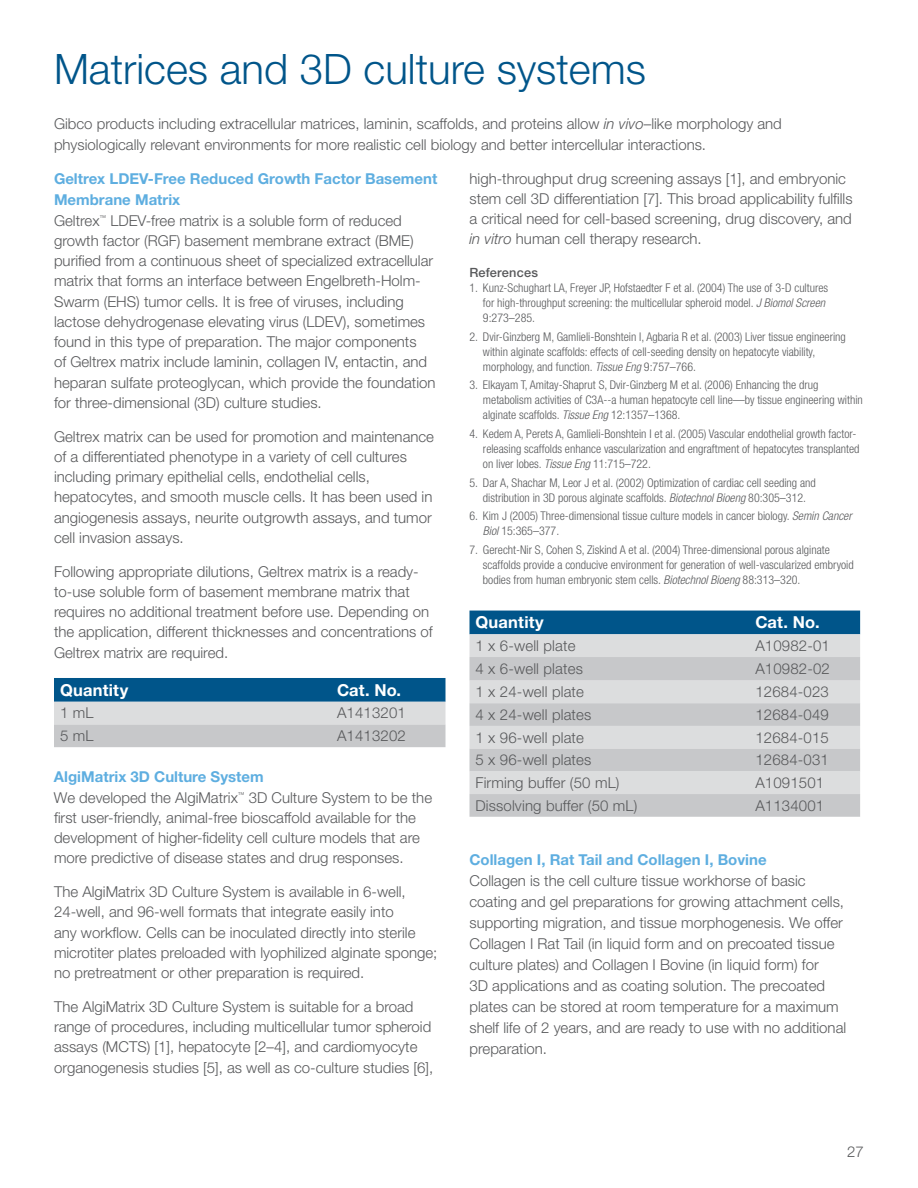
<style>
.page{position:relative;width:918px;height:1188px;background:#fff}
.page>*{position:absolute;margin:0;border:0;box-sizing:border-box;transform-origin:0 0}
.t1{font:300 42px "Helvetica Neue LT Std";color:#00558a}
.t2{font:700 16.5px "Helvetica Neue LT Std";letter-spacing:.01em;color:#fff}
.t3{font:300 15px/20.2px "Helvetica Neue LT Std";color:#58595b}
.t4{font:700 15px/21px "Helvetica Neue LT Std";color:#5eaee0}
.t5{font:500 12.75px "Helvetica Neue LT Std";letter-spacing:.015em;color:#58595b}
.t6{font:300 condensed 12px/15px "Helvetica Neue LT Std";color:#58595b}
.t7{font:300 6.75px "Helvetica Neue LT Std";color:#58595b}
.s1{font-style:italic}
</style>
<div class="page">
<svg style="left:54px;top:678px;width:392px;height:69px;background:#8aa7ba"></svg>
<div style="left:469px;top:611px;width:391px;height:23px;background:#00558a"></div>
<div style="left:469px;top:634px;width:391px;height:23px;background:#dcddde"></div>
<svg style="left:469px;top:657px;width:391px;height:160px;background:#d0d1d2"></svg>
<h1 class="t1" style="left:54px;top:43px;width:593px">Matrices and 3D culture systems</h1>
<p class="t3" style="left:54px;top:113px;width:729px;line-height:21px">Gibco products including extracellular matrices, laminin, scaffolds, and proteins allow <span class="s1">in vivo</span>–like morphology and physiologically relevant environments for more realistic cell biology and better intercellular interactions.</p>
<p class="t4" style="left:54px;top:168px;width:385px">Geltrex LDEV-Free Reduced Growth Factor Basement<br>Membrane Matrix</p>
<p class="t3" style="left:54px;top:210px;width:47px">Geltrex</p>
<p class="t7" style="left:100px;top:213px;width:8px">™</p>
<p class="t3" style="left:470px;top:168px;width:385px">high-throughput drug screening assays [1], and embryonic stem cell 3D differentiation [7]. This broad applicability fulfills a critical need for cell-based screening, drug discovery, and <span class="s1">in vitro</span> human cell therapy research.</p>
<p class="t5" style="left:469px;top:265px;width:70px">References</p>
<p class="t6" style="left:483px;top:281px;width:347px;text-indent:-14px">1. Kunz-Schughart LA, Freyer JP, Hofstaedter F et al. (2004) The use of 3-D cultures for high-throughput screening: the multicellular spheroid model. <span class="s1">J Biomol Screen<br></span>9:273–285.</p>
<p class="t6" style="left:483px;top:329px;width:364px;text-indent:-14px">2. Dvir-Ginzberg M, Gamlieli-Bonshtein I, Agbaria R et al. (2003) Liver tissue engineering within alginate scaffolds: effects of cell-seeding density on hepatocyte viability, morphology, and function. <span class="s1">Tissue Eng</span> 9:757–766.</p>
<p class="t6" style="left:483px;top:378px;width:381px;text-indent:-14px">3. Elkayam T, Amitay-Shaprut S, Dvir-Ginzberg M et al. (2006) Enhancing the drug metabolism activities of C3A--a human hepatocyte cell line—by tissue engineering within alginate scaffolds. <span class="s1">Tissue Eng</span> 12:1357–1368.</p>
<p class="t6" style="left:483px;top:426px;width:378px;text-indent:-14px">4. Kedem A, Perets A, Gamlieli-Bonshtein I et al. (2005) Vascular endothelial growth factor&shy;releasing scaffolds enhance vascularization and engraftment of hepatocytes transplanted on liver lobes. <span class="s1">Tissue Eng</span> 11:715–722.</p>
<p class="t6" style="left:469px;top:475px;width:348px;text-align:center">5. Dar A, Shachar M, Leor J et al. (2002) Optimization of cardiac cell seeding and distribution in 3D porous alginate scaffolds. <span class="s1">Biotechnol Bioeng</span> 80:305–312.</p>
<p class="t6" style="left:483px;top:508px;width:370px;text-indent:-14px">6. Kim J (2005) Three-dimensional tissue culture models in cancer biology. <span class="s1">Semin Cancer<br>Biol</span> 15:365–377.</p>
<p class="t6" style="left:483px;top:542px;width:372px;text-indent:-14px">7. Gerecht-Nir S, Cohen S, Ziskind A et al. (2004) Three-dimensional porous alginate scaffolds provide a conducive environment for generation of well-vascularized embryoid bodies from human embryonic stem cells. <span class="s1">Biotechnol Bioeng</span> 88:313–320.</p>
<p class="t2" style="left:475px;top:612px;width:70px">Quantity</p>
<p class="t2" style="left:755px;top:612px;width:66px">Cat. No.</p>
<p class="t3" style="left:475px;top:635px;width:102px">1 x 6-well plate</p>
<p class="t3" style="left:755px;top:635px;width:76px">A10982-01</p>
<p class="t3" style="left:475px;top:658px;width:109px">4 x 6-well plates</p>
<p class="t3" style="left:755px;top:658px;width:76px">A10982-02</p>
<p class="t3" style="left:475px;top:681px;width:110px">1 x 24-well plate</p>
<p class="t3" style="left:755px;top:681px;width:75px">12684-023</p>
<p class="t3" style="left:475px;top:704px;width:117px">4 x 24-well plates</p>
<p class="t3" style="left:755px;top:704px;width:75px">12684-049</p>
<p class="t3" style="left:475px;top:727px;width:110px">1 x 96-well plate</p>
<p class="t3" style="left:755px;top:727px;width:75px">12684-015</p>
<p class="t3" style="left:475px;top:750px;width:117px">5 x 96-well plates</p>
<p class="t3" style="left:755px;top:750px;width:75px">12684-031</p>
<p class="t3" style="left:475px;top:772px;width:146px">Firming buffer (50 mL)</p>
<p class="t3" style="left:755px;top:772px;width:70px">A1091501</p>
<p class="t3" style="left:475px;top:795px;width:163px">Dissolving buffer (50 mL)</p>
<p class="t3" style="left:755px;top:795px;width:70px">A1134001</p>
<p class="t4" style="left:469px;top:849px;width:299px">Collagen I, Rat Tail and Collagen I, Bovine</p>
<p class="t3" style="left:469px;top:870px;width:378px;line-height:21px">Collagen is the cell culture tissue workhorse of basic coating and gel preparations for growing attachment cells, supporting migration, and tissue morphogenesis. We offer Collagen I Rat Tail (in liquid form and on precoated tissue culture plates) and Collagen I Bovine (in liquid form) for<br>3D applications and as coating solution. The precoated plates can be stored at room temperature for a maximum shelf life of 2 years, and are ready to use with no additional preparation.</p>
<p class="t3" style="left:54px;top:210px;width:383px;text-indent:56px">LDEV-free matrix is a soluble form of reduced growth factor (RGF) basement membrane extract (BME) purified from a continuous sheet of specialized extracellular matrix that forms an interface between Engelbreth-Holm-Swarm (EHS) tumor cells. It is free of viruses, including lactose dehydrogenase elevating virus (LDEV), sometimes found in this type of preparation. The major components<br>of Geltrex matrix include laminin, collagen IV, entactin, and heparan sulfate proteoglycan, which provide the foundation for three-dimensional (3D) culture studies.</p>
<p class="t3" style="left:54px;top:426px;width:382px">Geltrex matrix can be used for promotion and maintenance of a differentiated phenotype in a variety of cell cultures including primary epithelial cells, endothelial cells, hepatocytes, and smooth muscle cells. It has been used in angiogenesis assays, neurite outgrowth assays, and tumor cell invasion assays.</p>
<p class="t3" style="left:54px;top:561px;width:380px">Following appropriate dilutions, Geltrex matrix is a ready&shy;to-use soluble form of basement membrane matrix that requires no additional treatment before use. Depending on the application, different thicknesses and concentrations of Geltrex matrix are required.</p>
<p class="t2" style="left:60px;top:680px;width:70px">Quantity</p>
<p class="t2" style="left:337px;top:680px;width:66px">Cat. No.</p>
<p class="t3" style="left:60px;top:703px;width:35px">1 mL</p>
<p class="t3" style="left:337px;top:703px;width:70px">A1413201</p>
<p class="t3" style="left:60px;top:725px;width:35px">5 mL</p>
<p class="t3" style="left:337px;top:725px;width:70px">A1413202</p>
<p class="t4" style="left:54px;top:766px;width:211px">AlgiMatrix 3D Culture System</p>
<p class="t3" style="left:54px;top:787px;width:185px">We developed the AlgiMatrix</p>
<p class="t7" style="left:238px;top:790px;width:8px">™</p>
<p class="t3" style="left:54px;top:787px;width:380px;text-indent:195px">3D Culture System to be the first user-friendly, animal-free bioscaffold available for the development of higher-fidelity cell culture models that are more predictive of disease states and drug responses.</p>
<p class="t3" style="left:54px;top:881px;width:385px">The AlgiMatrix 3D Culture System is available in 6-well, 24-well, and 96-well formats that integrate easily into<br>any workflow. Cells can be inoculated directly into sterile microtiter plates preloaded with lyophilized alginate sponge; no pretreatment or other preparation is required.</p>
<p class="t3" style="left:54px;top:996px;width:381px">The AlgiMatrix 3D Culture System is suitable for a broad range of procedures, including multicellular tumor spheroid assays (MCTS) [1], hepatocyte [2–4], and cardiomyocyte organogenesis studies [5], as well as co-culture studies [6],</p>
<p class="t3" style="left:847px;top:1141px;width:18px">27</p>
</div>
